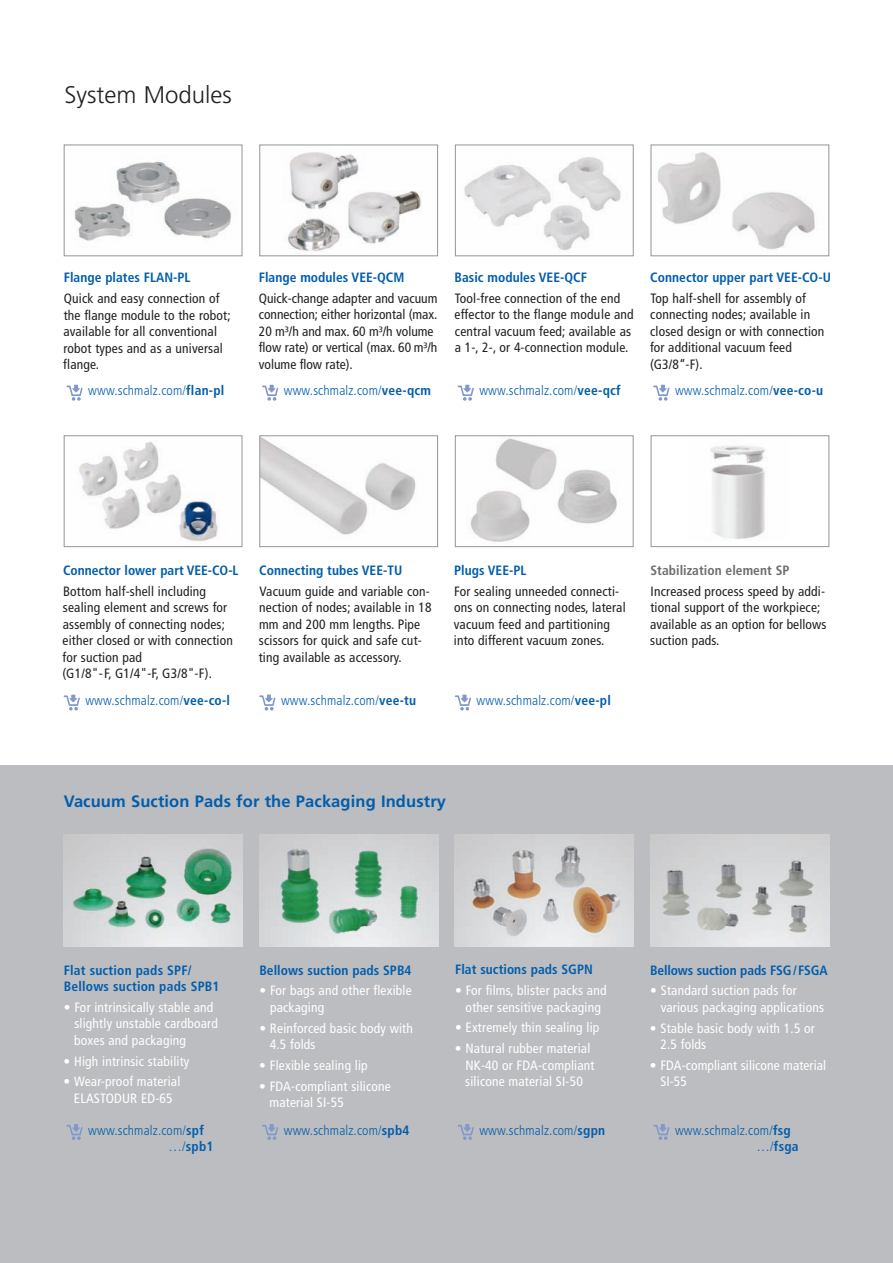
<style>
.page{position:relative;width:893px;height:1263px;background:#fff}
.page>*{position:absolute;margin:0;border:0;box-sizing:border-box;transform-origin:0 0}
.t1{font:300 24px "Frutiger LT";color:#231f20}
.t2{font:700 16.5px "Frutiger LT";letter-spacing:.005em;color:#015dac}
.t3{font:condensed 13.5px/16.5px "Frutiger LT";letter-spacing:.015em;color:#231f20}
.t4{font:condensed 13.5px/16.5px "Frutiger LT";letter-spacing:.015em;color:#fff}
.t5{font:700 condensed 13.5px/16.5px "Frutiger LT";color:#015dac}
.t6{font:300 condensed 13.5px/16.8px "Frutiger LT";letter-spacing:.015em;color:#015dac}
.t7{font:700 condensed 13.5px "Frutiger LT";letter-spacing:.005em;color:#6c6d70}
.s1{font-weight:700}
</style>
<div class="page">
<img style="left:74px;top:161px;width:158px;height:80px">
<div style="left:64px;top:145px;width:178px;height:111px;border:1px solid #939598"></div>
<img style="left:287px;top:152px;width:135px;height:100px">
<div style="left:259px;top:145px;width:179px;height:111px;border:1px solid #939598"></div>
<img style="left:464px;top:157px;width:157px;height:94px">
<div style="left:455px;top:145px;width:179px;height:111px;border:1px solid #939598"></div>
<img style="left:658px;top:152px;width:157px;height:98px">
<div style="left:651px;top:145px;width:178px;height:111px;border:1px solid #939598"></div>
<img style="left:79px;top:441px;width:139px;height:100px">
<div style="left:64px;top:435px;width:178px;height:112px;border:1px solid #939598"></div>
<img style="left:261px;top:437px;width:155px;height:98px">
<div style="left:259px;top:435px;width:179px;height:112px;border:1px solid #939598"></div>
<img style="left:470px;top:438px;width:147px;height:104px">
<div style="left:455px;top:435px;width:178px;height:112px;border:1px solid #939598"></div>
<div style="left:0;top:765px;width:893px;height:498px;background:#bcbdc0"></div>
<img style="left:64px;top:835px;width:178px;height:111px">
<img style="left:259px;top:835px;width:179px;height:112px">
<img style="left:455px;top:835px;width:179px;height:112px">
<img style="left:651px;top:835px;width:178px;height:111px">
<img style="left:710px;top:445px;width:55px;height:94px">
<div style="left:651px;top:435px;width:178px;height:112px;border:1px solid #939598"></div>
<svg style="left:64px;top:695px;width:16px;height:15px"></svg>
<svg style="left:259px;top:695px;width:16px;height:15px"></svg>
<svg style="left:455px;top:695px;width:16px;height:15px"></svg>
<svg style="left:66px;top:385px;width:17px;height:16px"></svg>
<svg style="left:262px;top:385px;width:16px;height:16px"></svg>
<svg style="left:458px;top:385px;width:16px;height:16px"></svg>
<svg style="left:653px;top:385px;width:16px;height:16px"></svg>
<svg style="left:66px;top:1124px;width:17px;height:16px"></svg>
<svg style="left:262px;top:1124px;width:16px;height:16px"></svg>
<svg style="left:458px;top:1124px;width:16px;height:16px"></svg>
<svg style="left:653px;top:1124px;width:16px;height:16px"></svg>
<h1 class="t1" style="left:64px;top:85px;width:169px">System Modules</h1>
<p class="t5" style="left:64px;top:270px;width:128px">Flange plates FLAN-PL</p>
<p class="t3" style="left:63px;top:291px;width:169px">Quick and easy connection of the flange module to the robot; available for all conventional robot types and as a universal flange.</p>
<p class="t5" style="left:259px;top:270px;width:147px">Flange modules VEE-QCM</p>
<p class="t3" style="left:259px;top:291px;width:180px">Quick-change adapter and vacuum connection; either horizontal (max.<br>20 m³/h and max. 60 m³/h volume flow rate) or vertical (max. 60 m³/h volume flow rate).</p>
<p class="t5" style="left:455px;top:270px;width:134px">Basic modules VEE-QCF</p>
<p class="t3" style="left:454px;top:291px;width:181px">Tool-free connection of the end effector to the flange module and central vacuum feed; available as a 1-, 2-, or 4-connection module.</p>
<p class="t5" style="left:650px;top:270px;width:182px">Connector upper part VEE-CO-U</p>
<p class="t3" style="left:650px;top:291px;width:176px">Top half-shell for assembly of connecting nodes; available in closed design or with connection for additional vacuum feed (G3/8“-F).</p>
<p class="t6" style="left:88px;top:383px;width:138px">www.schmalz.com/<span class="s1">flan-pl</span></p>
<p class="t6" style="left:284px;top:383px;width:149px">www.schmalz.com/<span class="s1">vee-qcm</span></p>
<p class="t6" style="left:479px;top:383px;width:143px">www.schmalz.com/<span class="s1">vee-qcf</span></p>
<p class="t6" style="left:675px;top:383px;width:150px">www.schmalz.com/<span class="s1">vee-co-u</span></p>
<p class="t5" style="left:63px;top:563px;width:177px">Connector lower part VEE-CO-L</p>
<p class="t3" style="left:62px;top:584px;width:172px">Bottom half-shell including sealing element and screws for assembly of connecting nodes; either closed or with connection for suction pad<br>(G1/8"-F, G1/4"-F, G3/8"-F).</p>
<p class="t5" style="left:259px;top:563px;width:145px">Connecting tubes VEE-TU</p>
<p class="t3" style="left:259px;top:584px;width:174px">Vacuum guide and variable con&shy;nection of nodes; available in 18 mm and 200 mm lengths. Pipe scissors for quick and safe cut&shy;ting available as accessory.</p>
<p class="t5" style="left:454px;top:563px;width:74px">Plugs VEE-PL</p>
<p class="t3" style="left:454px;top:584px;width:173px">For sealing unneeded connecti&shy;ons on connecting nodes, lateral vacuum feed and partitioning into different vacuum zones.</p>
<p class="t6" style="left:85px;top:693px;width:146px">www.schmalz.com/<span class="s1">vee-co-l</span></p>
<p class="t6" style="left:281px;top:693px;width:137px">www.schmalz.com/<span class="s1">vee-tu</span></p>
<p class="t6" style="left:477px;top:693px;width:136px">www.schmalz.com/<span class="s1">vee-pl</span></p>
<p class="t7" style="left:650px;top:565px;width:141px">Stabilization element SP</p>
<p class="t3" style="left:650px;top:584px;width:178px">Increased process speed by addi&shy;tional support of the workpiece; available as an option for bellows suction pads.</p>
<p class="t2" style="left:64px;top:794px;width:384px">Vacuum Suction Pads for the Packaging Industry</p>
<p class="t5" style="left:64px;top:963px;width:157px">Flat suction pads SPF/<br>Bellows suction pads SPB1</p>
<p class="t4" style="left:74px;top:1000px;width:145px;text-indent:-10px">• For intrinsically stable and slightly unstable cardboard boxes and packaging</p>
<p class="t4" style="left:64px;top:1054px;width:127px">• High intrinsic stability</p>
<p class="t4" style="left:63px;top:1074px;width:118px;text-align:center">• Wear-proof material<br>ELASTODUR ED-65</p>
<p class="t5" style="left:259px;top:963px;width:154px">Bellows suction pads SPB4</p>
<p class="t4" style="left:270px;top:983px;width:143px;text-indent:-10px">• For bags and other flexible packaging</p>
<p class="t4" style="left:270px;top:1021px;width:145px;text-indent:-10px">• Reinforced basic body with<br>4.5 folds</p>
<p class="t4" style="left:259px;top:1058px;width:110px">• Flexible sealing lip</p>
<p class="t4" style="left:270px;top:1079px;width:123px;text-indent:-11px">• FDA-compliant silicone material SI-55</p>
<p class="t5" style="left:455px;top:962px;width:139px">Flat suctions pads SGPN</p>
<p class="t4" style="left:455px;top:983px;width:153px;text-align:center">• For films, blister packs and other sensitive packaging</p>
<p class="t4" style="left:455px;top:1020px;width:146px">• Extremely thin sealing lip</p>
<p class="t4" style="left:465px;top:1041px;width:131px;text-indent:-10px">• Natural rubber material<br>NK-40 or FDA-compliant silicone material SI-50</p>
<p class="t5" style="left:650px;top:963px;width:179px">Bellows suction pads FSG/FSGA</p>
<p class="t4" style="left:661px;top:983px;width:165px;text-indent:-10px">• Standard suction pads for various packaging applications</p>
<p class="t4" style="left:660px;top:1021px;width:156px;text-indent:-10px">• Stable basic body with 1.5 or<br>2.5 folds</p>
<p class="t4" style="left:660px;top:1058px;width:167px;text-indent:-11px">• FDA-compliant silicone material<br>SI-55</p>
<p class="t6" style="left:169px;top:1123px;width:47px;text-indent:-80px">www.schmalz.com/<span class="s1">spf </span>…/<span class="s1">spb1</span></p>
<p class="t6" style="left:284px;top:1123px;width:127px">www.schmalz.com/<span class="s1">spb4</span></p>
<p class="t6" style="left:479px;top:1123px;width:127px">www.schmalz.com/<span class="s1">sgpn</span></p>
<p class="t6" style="left:757px;top:1123px;width:44px;text-indent:-82px">www.schmalz.com/<span class="s1">fsg </span>…/<span class="s1">fsga</span></p>
</div>
